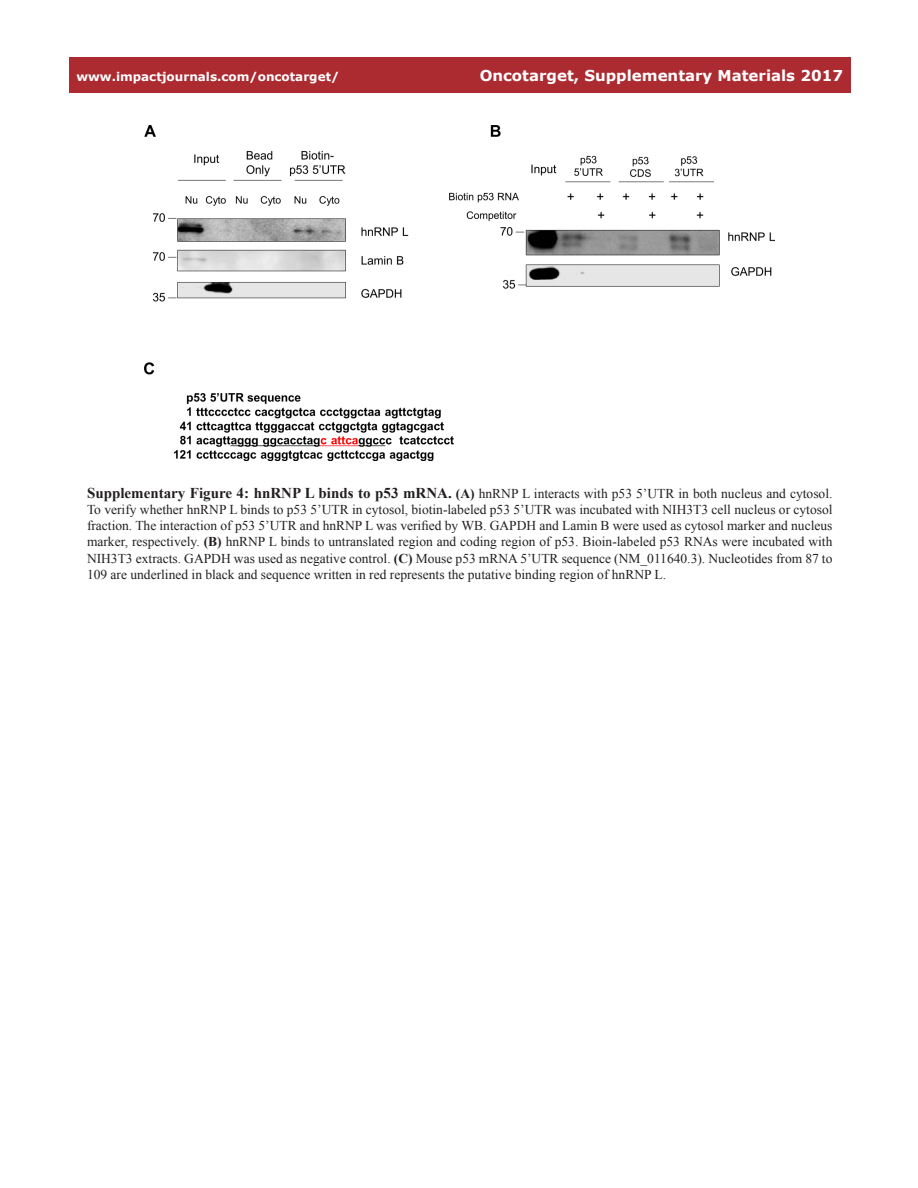
<style>
.page{position:relative;width:918px;height:1188px;background:#fff}
.page>*{position:absolute;margin:0;border:0;box-sizing:border-box;transform-origin:0 0}
.t1{font:700 15px "Verdana";color:#fff}
.figuretext{font:13.5px/16.2px "Times New Roman";color:#231f20;text-align:justify}
.t2{font:700 12px "Verdana";color:#fff}
.s1{font-weight:700;font-size:15px}
.s2{font-weight:700}
</style>
<div class="page">
<div style="left:69px;top:57px;width:781px;height:36px;background:#ac2b31"></div>
<img style="left:145px;top:126px;width:630px;height:334px">
<p class="t2" style="left:76px;top:68px;width:264px">www.impactjournals.com/oncotarget/</p>
<p class="t1" style="left:480px;top:65px;width:365px">Oncotarget, Supplementary Materials 2017</p>
<p class="figuretext" style="left:87px;top:485px;width:747px"><span class="s1">Supplementary Figure 4: hnRNP L binds to p53 mRNA.</span> <span class="s2">(A)</span> hnRNP L interacts with p53 5’UTR in both nucleus and cytosol.<br>To verify whether hnRNP L binds to p53 5’UTR in cytosol, biotin-labeled p53 5’UTR was incubated with NIH3T3 cell nucleus or cytosol fraction. The interaction of p53 5’UTR and hnRNP L was verified by WB. GAPDH and Lamin B were used as cytosol marker and nucleus marker, respectively. <span class="s2">(B)</span> hnRNP L binds to untranslated region and coding region of p53. Bioin-labeled p53 RNAs were incubated with NIH3T3 extracts. GAPDH was used as negative control. <span class="s2">(C)</span> Mouse p53 mRNA 5’UTR sequence (NM_011640.3). Nucleotides from 87 to 109 are underlined in black and sequence written in red represents the putative binding region of hnRNP L.</p>
</div>
